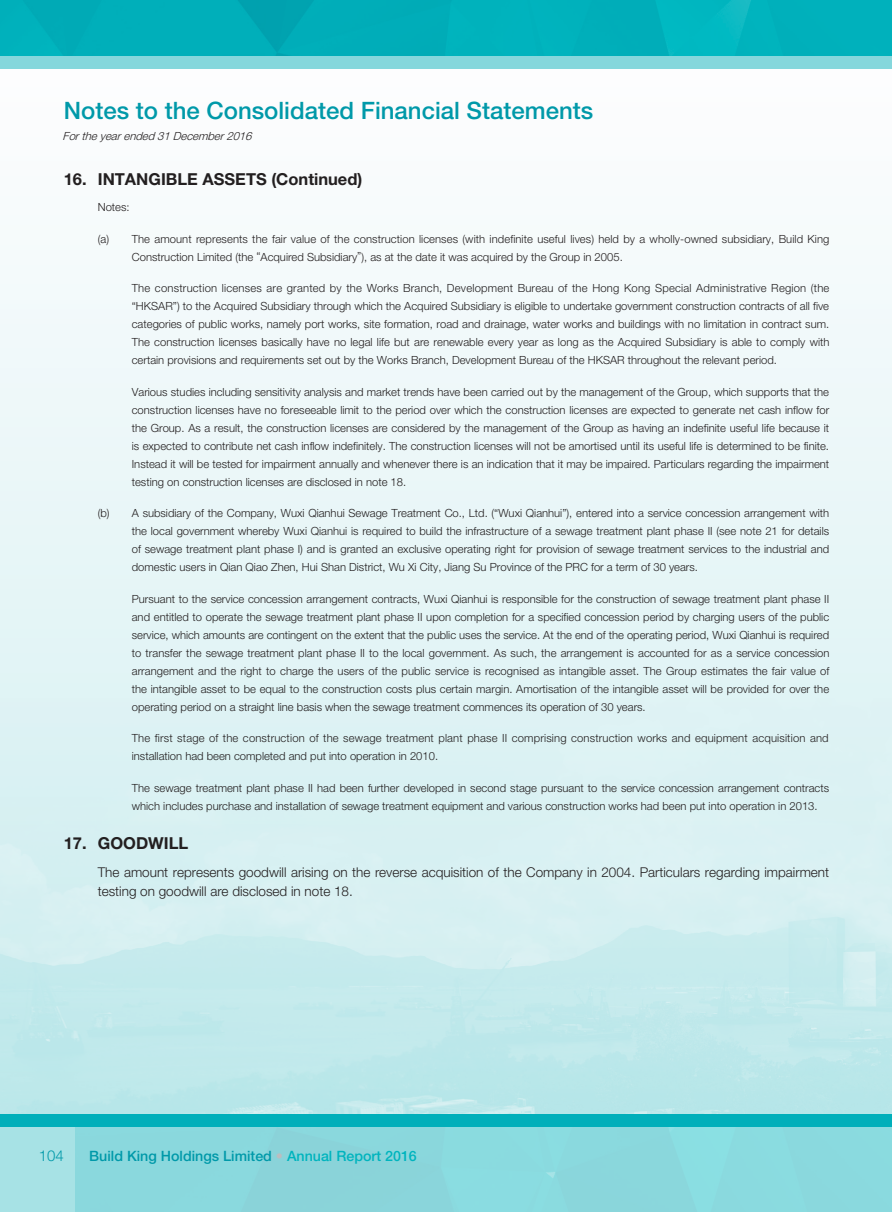
<style>
.page{position:relative;width:893px;height:1212px;background:#fff}
.page>*{position:absolute;margin:0;border:0;box-sizing:border-box;transform-origin:0 0}
.t1{font:500 24px "Helvetica Neue LT Std";color:#0099a9}
._3__標題{font:700 16.5px "Helvetica Neue LT Std";color:#231f20}
.t2{font:300 15px "Helvetica Neue LT Std";color:#0099a9}
.t3{font:500 14.25px "Helvetica Neue LT Std";color:#0099a9}
._1__內文{font:300 13.5px/19.5px "Helvetica Neue LT Std";color:#231f20}
._2__附註內文{font:300 11.25px/18px "Helvetica Neue LT Std";color:#231f20;text-align:justify}
.t4{font:italic 300 11.25px "Helvetica Neue LT Std";color:#231f20}
.s1{color:#bcbdc0}
.s2{color:#00b4be}
</style>
<div class="page">
<svg style="left:0;top:265px;width:892px;height:432px"></svg>
<div style="left:74px;top:1127px;width:818px;height:85px;background:#8ad8dd"></div>
<div style="left:0;top:1127px;width:74px;height:85px;background:#a7e2e5"></div>
<img style="left:0;top:0;width:892px;height:56px">
<div style="left:0;top:56px;width:892px;height:13px;background:#85d7dc"></div>
<div style="left:0;top:1114px;width:892px;height:13px;background:#00afba"></div>
<h1 class="t1" style="left:64px;top:96px;width:531px">Notes to the Consolidated Financial Statements</h1>
<p class="t4" style="left:63px;top:129px;width:194px">Fortheyearended31December2016</p>
<p class="_3__標題" style="left:64px;top:169px;width:300px">16. INTANGIBLE ASSETS (Continued)</p>
<p class="_2__附註內文" style="left:98px;top:198px;width:33px">Notes:</p>
<p class="_2__附註內文" style="left:132px;top:230px;width:699px;text-indent:-34px">(a) The amount represents the fair value of the construction licenses (with indefinite useful lives) held by a wholly-owned subsidiary, Build King<br>Construction Limited (the “Acquired Subsidiary”), as at the date it was acquired by the Group in 2005.</p>
<p class="_2__附註內文" style="left:132px;top:279px;width:699px">The construction licenses are granted by the Works Branch, Development Bureau of the Hong Kong Special Administrative Region (the “HKSAR”) to the Acquired Subsidiary through which the Acquired Subsidiary is eligible to undertake government construction contracts of all five categories of public works, namely port works, site formation, road and drainage, water works and buildings with no limitation in contract sum.<br>The construction licenses basically have no legal life but are renewable every year as long as the Acquired Subsidiary is able to comply with certain provisions and requirements set out by the Works Branch, Development Bureau of the HKSAR throughout the relevant period.</p>
<p class="_2__附註內文" style="left:132px;top:383px;width:699px">Various studies including sensitivity analysis and market trends have been carried out by the management of the Group, which supports that the construction licenses have no foreseeable limit to the period over which the construction licenses are expected to generate net cash inflow for the Group. As a result, the construction licenses are considered by the management of the Group as having an indefinite useful life because it is expected to contribute net cash inflow indefinitely. The construction licenses will not be amortised until its useful life is determined to be finite.<br>Instead it will be tested for impairment annually and whenever there is an indication that it may be impaired. Particulars regarding the impairment testing on construction licenses are disclosed in note 18.</p>
<p class="_2__附註內文" style="left:132px;top:504px;width:699px;text-indent:-34px">(b) A subsidiary of the Company, Wuxi Qianhui Sewage Treatment Co., Ltd. (“Wuxi Qianhui”), entered into a service concession arrangement with the local government whereby Wuxi Qianhui is required to build the infrastructure of a sewage treatment plant phase II (see note 21 for details of sewage treatment plant phase I) and is granted an exclusive operating right for provision of sewage treatment services to the industrial and domestic users in Qian Qiao Zhen, Hui Shan District, Wu Xi City, Jiang Su Province of the PRC for a term of 30 years.</p>
<p class="_2__附註內文" style="left:132px;top:590px;width:699px">Pursuant to the service concession arrangement contracts, Wuxi Qianhui is responsible for the construction of sewage treatment plant phase II and entitled to operate the sewage treatment plant phase II upon completion for a specified concession period by charging users of the public service, which amounts are contingent on the extent that the public uses the service. At the end of the operating period, Wuxi Qianhui is required to transfer the sewage treatment plant phase II to the local government. As such, the arrangement is accounted for as a service concession arrangement and the right to charge the users of the public service is recognised as intangible asset. The Group estimates the fair value of the intangible asset to be equal to the construction costs plus certain margin. Amortisation of the intangible asset will be provided for over the operating period on a straight line basis when the sewage treatment commences its operation of 30 years.</p>
<p class="_2__附註內文" style="left:132px;top:729px;width:698px">The first stage of the construction of the sewage treatment plant phase II comprising construction works and equipment acquisition and installation had been completed and put into operation in 2010.</p>
<p class="_2__附註內文" style="left:132px;top:779px;width:699px">The sewage treatment plant phase II had been further developed in second stage pursuant to the service concession arrangement contracts which includes purchase and installation of sewage treatment equipment and various construction works had been put into operation in 2013.</p>
<p class="_3__標題" style="left:64px;top:833px;width:126px">17. GOODWILL</p>
<p class="_1__內文" style="left:98px;top:862px;width:733px">The amount represents goodwill arising on the reverse acquisition of the Company in 2004. Particulars regarding impairment testing on goodwill are disclosed in note 18.</p>
<h3 class="t2" style="left:39px;top:1147px;width:27px">104</h3>
<p class="t3" style="left:89px;top:1148px;width:329px">Build King Holdings Limited <span class="s1">•</span> <span class="s2">Annual Report 2016</span></p>
</div>
